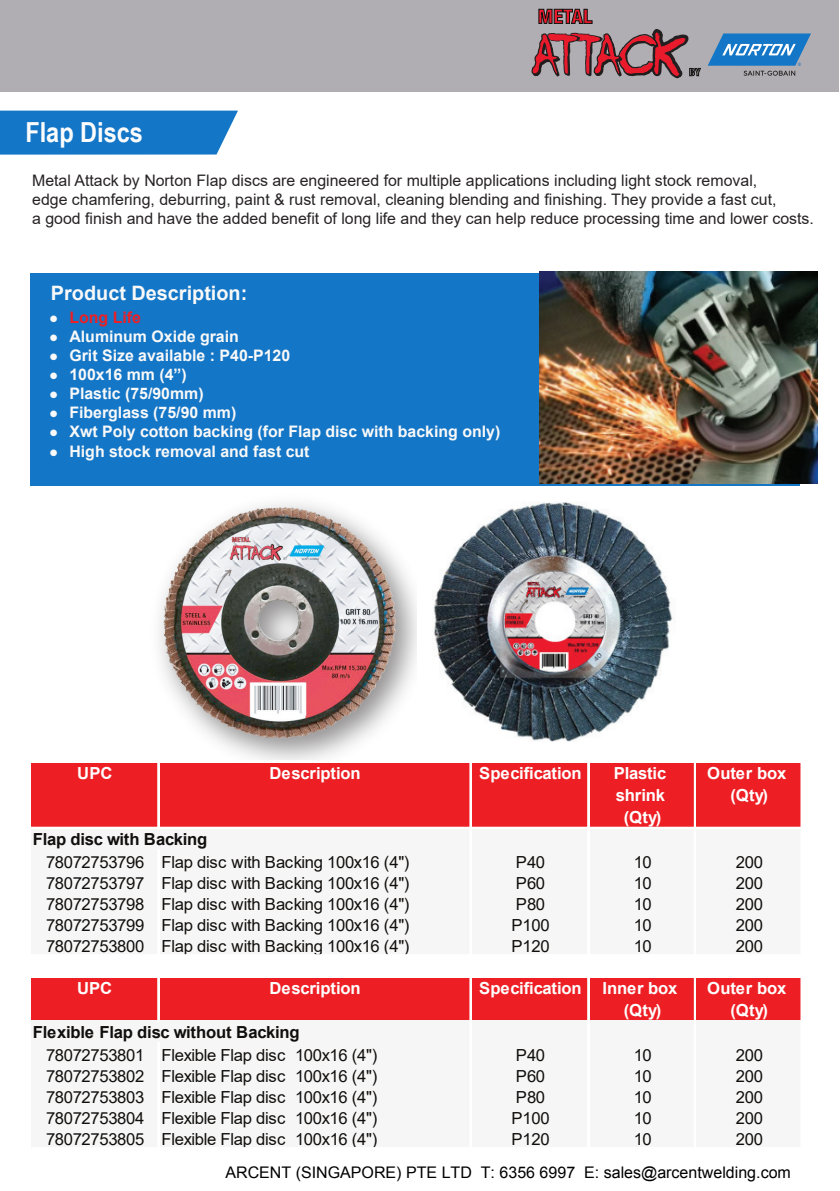
<style>
.page{position:relative;width:840px;height:1191px;background:#fff}
.page>*{position:absolute;margin:0;border:0;box-sizing:border-box;transform-origin:0 0}
.t1{font:700 27.6px "Arial Narrow";color:#fdfcfd;scale:1.04 1}
.t2{font:700 19.8px "Arial";color:#f9f9f9}
.t3{font:16.6px "Arial";letter-spacing:-.02em;color:#110f0d}
.t4{font:700 16.6px/22.2px "Arial";letter-spacing:-.01em;color:#fff;text-align:center}
.t5{font:700 16.6px "Arial";letter-spacing:-.01em;color:#110f0d}
.t6{font:16px "Arial";color:#000}
.t7{font:15.8px/19px "Arial";color:#272324}
.t8{font:700 15.8px "Arial";color:#f9f9f9}
.t9{font:700 15.8px "Arial";color:#ed1f24}
.s1{color:#f9f9f9}
</style>
<div class="page">
<div style="left:31px;top:273px;width:768px;height:212px;background:#1476c6"></div>
<img style="left:139px;top:485px;width:299px;height:275px">
<img style="left:157px;top:502px;width:242px;height:241px">
<div style="left:30px;top:762px;width:772px;height:67px;background:#ed1f24"></div>
<div style="left:30px;top:827px;width:772px;height:129px;background:#f6f6f6"></div>
<div style="left:30px;top:976px;width:772px;height:45px;background:#ed1f24"></div>
<div style="left:30px;top:1020px;width:772px;height:129px;background:#f6f6f6"></div>
<hr style="left:157px;top:762px;width:2px;height:67px;background:#fff">
<hr style="left:157px;top:850px;width:2px;height:106px;background:#fff">
<hr style="left:469px;top:762px;width:2px;height:194px;background:#fff">
<hr style="left:587px;top:762px;width:2px;height:194px;background:#fff">
<hr style="left:693px;top:762px;width:2px;height:194px;background:#fff">
<hr style="left:800px;top:762px;width:2px;height:194px;background:#fff">
<hr style="left:157px;top:977px;width:2px;height:44px;background:#fff">
<hr style="left:157px;top:1042px;width:2px;height:107px;background:#fff">
<hr style="left:469px;top:977px;width:2px;height:172px;background:#fff">
<hr style="left:587px;top:977px;width:2px;height:172px;background:#fff">
<hr style="left:693px;top:977px;width:2px;height:172px;background:#fff">
<hr style="left:800px;top:977px;width:2px;height:172px;background:#fff">
<hr style="left:30px;top:826px;width:772px;height:2px;background:#fff">
<hr style="left:30px;top:827px;width:772px;height:2px;background:#fff">
<hr style="left:30px;top:954px;width:772px;height:2px;background:#fff">
<hr style="left:30px;top:976px;width:772px;height:1px;background:#fff">
<hr style="left:30px;top:1147px;width:772px;height:2px;background:#fff">
<img style="left:417px;top:494px;width:259px;height:247px">
<img style="left:539px;top:272px;width:278px;height:212px">
<div style="left:0;top:111px;width:238px;height:44px;background:#1476c6"></div>
<div style="left:0;top:0;width:838px;height:91px;background:#b0aeb3"></div>
<svg style="left:531px;top:8px;width:169px;height:274px"></svg>
<svg style="left:707px;top:33px;width:103px;height:43px"></svg>
<h1 class="t1" style="left:25px;top:111px;width:115px">Flap Discs</h1>
<p class="t7" style="left:32px;top:171px;width:782px">Metal Attack by Norton Flap discs are engineered for multiple applications including light stock removal,<br>edge chamfering, deburring, paint &amp; rust removal, cleaning blending and finishing. They provide a fast cut,<br>a good finish and have the added benefit of long life and they can help reduce processing time and lower costs.</p>
<p class="t2" style="left:51px;top:279px;width:198px">Product Description:</p>
<p class="t9" style="left:50px;top:306px;width:93px"><span class="s1">●</span> Long Life</p>
<p class="t8" style="left:50px;top:325px;width:191px">● Aluminum Oxide grain</p>
<p class="t8" style="left:50px;top:344px;width:242px">● Grit Size available : P40-P120</p>
<p class="t8" style="left:50px;top:363px;width:139px">● 100x16 mm (4”)</p>
<p class="t8" style="left:50px;top:383px;width:155px">● Plastic (75/90mm)</p>
<p class="t8" style="left:50px;top:402px;width:188px">● Fiberglass (75/90 mm)</p>
<p class="t8" style="left:50px;top:421px;width:452px">● Xwt Poly cotton backing (for Flap disc with backing only)</p>
<p class="t8" style="left:50px;top:440px;width:261px">● High stock removal and fast cut</p>
<p class="t4" style="left:77px;top:762px;width:37px">UPC</p>
<p class="t4" style="left:269px;top:762px;width:93px">Description</p>
<p class="t4" style="left:479px;top:762px;width:104px">Specification</p>
<p class="t4" style="left:613px;top:762px;width:54px">Plastic shrink (Qty)</p>
<p class="t4" style="left:706px;top:762px;width:81px">Outer box (Qty)</p>
<p class="t5" style="left:33px;top:828px;width:176px">Flap disc with Backing</p>
<p class="t3" style="left:46px;top:850px;width:365px">78072753796 Flap disc with Backing 100x16 (4")</p>
<p class="t3" style="left:515px;top:850px;width:31px">P40</p>
<p class="t3" style="left:633px;top:850px;width:20px">10</p>
<p class="t3" style="left:735px;top:850px;width:29px">200</p>
<p class="t3" style="left:46px;top:871px;width:365px">78072753797 Flap disc with Backing 100x16 (4")</p>
<p class="t3" style="left:515px;top:871px;width:31px">P60</p>
<p class="t3" style="left:633px;top:871px;width:20px">10</p>
<p class="t3" style="left:735px;top:871px;width:29px">200</p>
<p class="t3" style="left:46px;top:892px;width:365px">78072753798 Flap disc with Backing 100x16 (4")</p>
<p class="t3" style="left:515px;top:892px;width:31px">P80</p>
<p class="t3" style="left:633px;top:892px;width:20px">10</p>
<p class="t3" style="left:735px;top:892px;width:29px">200</p>
<p class="t3" style="left:46px;top:913px;width:365px">78072753799 Flap disc with Backing 100x16 (4")</p>
<p class="t3" style="left:511px;top:913px;width:40px">P100</p>
<p class="t3" style="left:633px;top:913px;width:20px">10</p>
<p class="t3" style="left:735px;top:913px;width:29px">200</p>
<p class="t3" style="left:46px;top:934px;width:365px">78072753800 Flap disc with Backing 100x16 (4")</p>
<p class="t3" style="left:511px;top:934px;width:40px">P120</p>
<p class="t3" style="left:633px;top:934px;width:20px">10</p>
<p class="t3" style="left:735px;top:934px;width:29px">200</p>
<p class="t4" style="left:77px;top:977px;width:37px">UPC</p>
<p class="t4" style="left:269px;top:977px;width:93px">Description</p>
<p class="t4" style="left:479px;top:977px;width:104px">Specification</p>
<p class="t4" style="left:602px;top:977px;width:76px">Inner box (Qty)</p>
<p class="t4" style="left:706px;top:977px;width:81px">Outer box (Qty)</p>
<p class="t5" style="left:33px;top:1020px;width:268px">Flexible Flap disc without Backing</p>
<p class="t3" style="left:46px;top:1043px;width:332px">78072753801 Flexible Flap disc 100x16 (4")</p>
<p class="t3" style="left:515px;top:1043px;width:31px">P40</p>
<p class="t3" style="left:633px;top:1043px;width:20px">10</p>
<p class="t3" style="left:735px;top:1043px;width:29px">200</p>
<p class="t3" style="left:46px;top:1064px;width:332px">78072753802 Flexible Flap disc 100x16 (4")</p>
<p class="t3" style="left:515px;top:1064px;width:31px">P60</p>
<p class="t3" style="left:633px;top:1064px;width:20px">10</p>
<p class="t3" style="left:735px;top:1064px;width:29px">200</p>
<p class="t3" style="left:46px;top:1085px;width:332px">78072753803 Flexible Flap disc 100x16 (4")</p>
<p class="t3" style="left:515px;top:1085px;width:31px">P80</p>
<p class="t3" style="left:633px;top:1085px;width:20px">10</p>
<p class="t3" style="left:735px;top:1085px;width:29px">200</p>
<p class="t3" style="left:46px;top:1106px;width:332px">78072753804 Flexible Flap disc 100x16 (4")</p>
<p class="t3" style="left:511px;top:1106px;width:40px">P100</p>
<p class="t3" style="left:633px;top:1106px;width:20px">10</p>
<p class="t3" style="left:735px;top:1106px;width:29px">200</p>
<p class="t3" style="left:46px;top:1127px;width:332px">78072753805 Flexible Flap disc 100x16 (4")</p>
<p class="t3" style="left:511px;top:1127px;width:40px">P120</p>
<p class="t3" style="left:633px;top:1127px;width:20px">10</p>
<p class="t3" style="left:735px;top:1127px;width:29px">200</p>
<p class="t6" style="left:225px;top:1166px;width:566px">ARCENT (SINGAPORE) PTE LTD T: 6356 6997 E: sales@arcentwelding.com</p>
</div>
